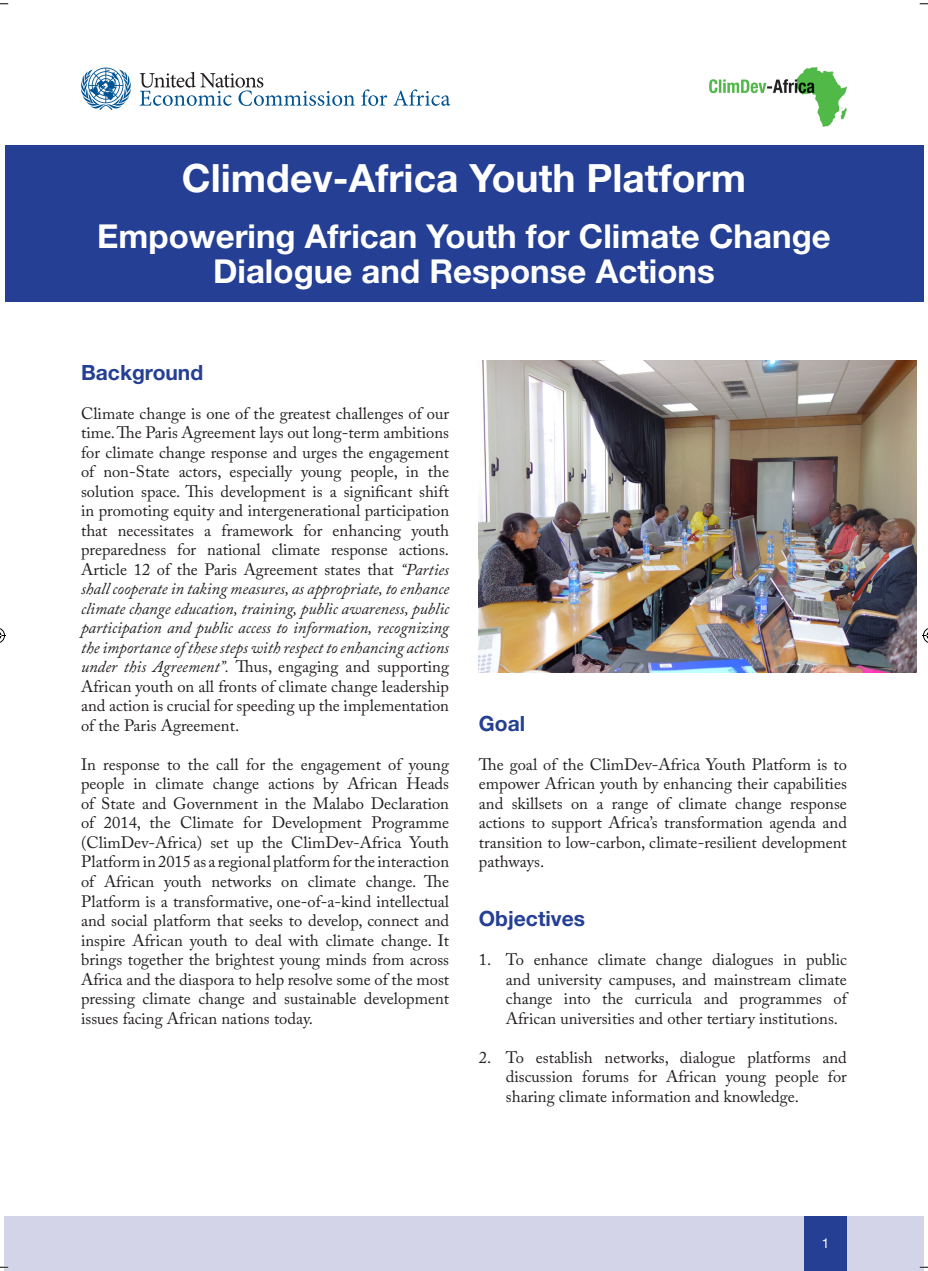
<style>
.page{position:relative;width:928px;height:1271px;background:#fff}
.page>*{position:absolute;margin:0;border:0;box-sizing:border-box;transform-origin:0 0}
.t1{font:700 39px "Helvetica Neue LT Std";color:#fff}
.t2{font:700 33px/34.5px "Helvetica Neue LT Std";color:#fff;text-align:center}
.HEADING_L2{font:700 21px "Helvetica Neue LT Std";color:#243f93}
.BODY_TEXT{font:16.5px/19.5px "Adobe Caslon Pro";color:#231f20;text-align:justify}
._01_Body_Text{font:13.5px "Helvetica Neue LT Std";color:#fff}
.s1{font-style:italic}
</style>
<div class="page">
<div style="left:4px;top:1216px;width:919px;height:54px;background:#d4d4e8"></div>
<div style="left:804px;top:1216px;width:42px;height:54px;background:#243f93"></div>
<div style="left:4px;top:146px;width:919px;height:156px;background:#243f93"></div>
<img style="left:479px;top:360px;width:437px;height:312px">
<svg style="left:140px;top:72px;width:310px;height:34px"></svg>
<svg style="left:81px;top:68px;width:50px;height:42px"></svg>
<img style="left:709px;top:68px;width:137px;height:59px">
<svg style="left:0;top:3px;width:8px;height:2px"></svg>
<svg style="left:0;top:1266px;width:8px;height:5px"></svg>
<svg style="left:919px;top:3px;width:9px;height:2px"></svg>
<svg style="left:919px;top:1266px;width:9px;height:5px"></svg>
<svg style="left:0;top:628px;width:6px;height:15px"></svg>
<svg style="left:922px;top:628px;width:5px;height:15px"></svg>
<p class="t1" style="left:182px;top:154px;width:565px">Climdev-Africa Youth Platform</p>
<p class="t2" style="left:97px;top:218px;width:735px">Empowering African Youth for Climate Change<br>Dialogue and Response Actions</p>
<p class="HEADING_L2" style="left:81px;top:359px;width:124px">Background</p>
<p class="BODY_TEXT" style="left:81px;top:403px;width:369px">Climate change is one of the greatest challenges of our time. The Paris Agreement lays out long-term ambitions for climate change response and urges the engagement of non-State actors, especially young people, in the solution space. This development is a significant shift in promoting equity and intergenerational participation that necessitates a framework for enhancing youth preparedness for national climate response actions.<br>Article 12 of the Paris Agreement states that <span class="s1">“Parties shall cooperate in taking measures, as appropriate, to enhance climate change education, training, public awareness, public participation and public access to information, recognizing the importance of these steps with respect to enhancing actions under this Agreement”.</span> Thus, engaging and supporting African youth on all fronts of climate change leadership and action is crucial for speeding up the implementation of the Paris Agreement.</p>
<p class="BODY_TEXT" style="left:81px;top:754px;width:369px">In response to the call for the engagement of young people in climate change actions by African Heads of State and Government in the Malabo Declaration of 2014, the Climate for Development Programme (ClimDev-Africa) set up the ClimDev-Africa Youth Platform in 2015 as a regional platform for the interaction of African youth networks on climate change. The Platform is a transformative, one-of-a-kind intellectual and social platform that seeks to develop, connect and inspire African youth to deal with climate change. It brings together the brightest young minds from across Africa and the diaspora to help resolve some of the most pressing climate change and sustainable development issues facing African nations today.</p>
<p class="HEADING_L2" style="left:479px;top:710px;width:48px">Goal</p>
<p class="BODY_TEXT" style="left:479px;top:754px;width:369px">The goal of the ClimDev-Africa Youth Platform is to empower African youth by enhancing their capabilities and skillsets on a range of climate change response actions to support Africa’s transformation agenda and transition to low-carbon, climate-resilient development pathways.</p>
<p class="HEADING_L2" style="left:479px;top:905px;width:108px">Objectives</p>
<p class="BODY_TEXT" style="left:506px;top:949px;width:342px;text-indent:-27px">1. To enhance climate change dialogues in public and university campuses, and mainstream climate change into the curricula and programmes of African universities and other tertiary institutions.</p>
<p class="BODY_TEXT" style="left:506px;top:1047px;width:342px;text-indent:-27px">2. To establish networks, dialogue platforms and discussion forums for African young people for sharing climate information and knowledge.</p>
<p class="_01_Body_Text" style="left:821px;top:1234px;width:9px">1</p>
</div>
